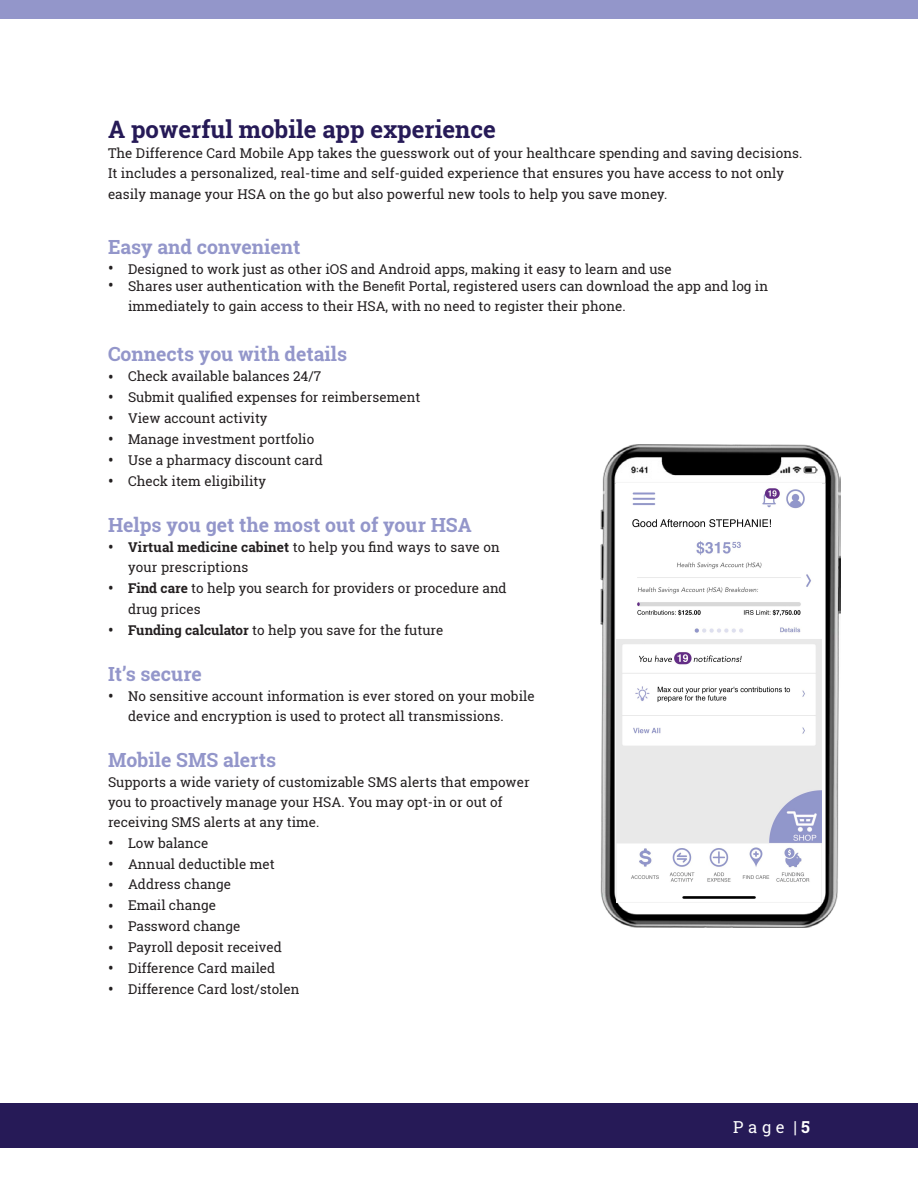
<style>
.page{position:relative;width:918px;height:1188px;background:#fff}
.page>*{position:absolute;margin:0;border:0;box-sizing:border-box;transform-origin:0 0}
.t1{font:700 24px "Roboto Slab";color:#261a57}
.t2{font:700 19.5px "Roboto Slab";color:#9396ca}
.t3{font:16.5px "Roboto Slab";color:#fff}
.t4{font:13.5px/19.8px "Roboto Slab";color:#231f20}
.s1{font-size:16.5px}
.s2{font-family:"Arial"}
.s3{font-weight:700}
</style>
<div class="page">
<div style="left:0;top:0;width:918px;height:19px;background:#9396ca"></div>
<div style="left:0;top:1103px;width:918px;height:45px;background:#261a57"></div>
<img style="left:600px;top:445px;width:240px;height:482px">
<img style="left:617px;top:483px;width:205px;height:419px">
<h1 class="t1" style="left:108px;top:113px;width:389px">A powerful mobile app experience</h1>
<p class="t4" style="left:108px;top:143px;width:696px;line-height:20.4px">The Difference Card Mobile App takes the guesswork out of your healthcare spending and saving decisions.<br>It includes a personalized, real-time and self-guided experience that ensures you have access to not only easily manage your HSA on the go but also powerful new tools to help you save money.</p>
<h2 class="t2" style="left:108px;top:234px;width:194px">Easy and convenient</h2>
<p class="t4" style="left:108px;top:259px;width:565px"><span class="s1">•</span> Designed to work just as other iOS and Android apps, making it easy to learn and use</p>
<p class="t4" style="left:128px;top:276px;width:642px;text-indent:-20px"><span class="s1">•</span> Shares user authentication with the <span class="s2">Benefit</span> Portal, registered users can download the app and log in immediately to gain access to their HSA, with no need to register their phone.</p>
<h2 class="t2" style="left:108px;top:341px;width:241px">Connects you with details</h2>
<p class="t4" style="left:108px;top:366px;width:215px"><span class="s1">•</span> Check available balances 24/7</p>
<p class="t4" style="left:108px;top:387px;width:314px"><span class="s1">•</span> Submit qualified expenses for reimbersement</p>
<p class="t4" style="left:108px;top:408px;width:161px"><span class="s1">•</span> View account activity</p>
<p class="t4" style="left:108px;top:429px;width:208px"><span class="s1">•</span> Manage investment portfolio</p>
<p class="t4" style="left:108px;top:450px;width:216px"><span class="s1">•</span> Use a pharmacy discount card</p>
<p class="t4" style="left:108px;top:471px;width:160px"><span class="s1">•</span> Check item eligibility</p>
<h2 class="t2" style="left:108px;top:512px;width:365px">Helps you get the most out of your HSA</h2>
<p class="t4" style="left:128px;top:537px;width:373px;text-indent:-20px"><span class="s1">•</span> <span class="s3">Virtual medicine cabinet</span> to help you find ways to save on your prescriptions</p>
<p class="t4" style="left:128px;top:577px;width:380px;line-height:21px;text-indent:-20px"><span class="s1">•</span> <span class="s3">Find care</span> to help you search for providers or procedure and drug prices</p>
<p class="t4" style="left:108px;top:620px;width:337px"><span class="s1">•</span> <span class="s3">Funding calculator</span> to help you save for the future</p>
<h2 class="t2" style="left:108px;top:661px;width:95px">It’s secure</h2>
<p class="t4" style="left:128px;top:686px;width:408px;text-indent:-20px"><span class="s1">•</span> No sensitive account information is ever stored on your mobile device and encryption is used to protect all transmissions.</p>
<h2 class="t2" style="left:108px;top:747px;width:170px">Mobile SMS alerts</h2>
<p class="t4" style="left:108px;top:772px;width:423px">Supports a wide variety of customizable SMS alerts that empower you to proactively manage your HSA. You may opt-in or out of receiving SMS alerts at any time.</p>
<p class="t4" style="left:108px;top:833px;width:102px"><span class="s1">•</span> Low balance</p>
<p class="t4" style="left:108px;top:854px;width:168px"><span class="s1">•</span> Annual deductible met</p>
<p class="t4" style="left:108px;top:875px;width:125px"><span class="s1">•</span> Address change</p>
<p class="t4" style="left:108px;top:895px;width:110px"><span class="s1">•</span> Email change</p>
<p class="t4" style="left:108px;top:916px;width:134px"><span class="s1">•</span> Password change</p>
<p class="t4" style="left:108px;top:937px;width:175px"><span class="s1">•</span> Payroll deposit received</p>
<p class="t4" style="left:108px;top:958px;width:169px"><span class="s1">•</span> Difference Card mailed</p>
<p class="t4" style="left:108px;top:979px;width:193px"><span class="s1">•</span> Difference Card lost/stolen</p>
<p class="t3" style="left:733px;top:1116px;width:78px">Page | <span class="s3">5</span></p>
</div>
